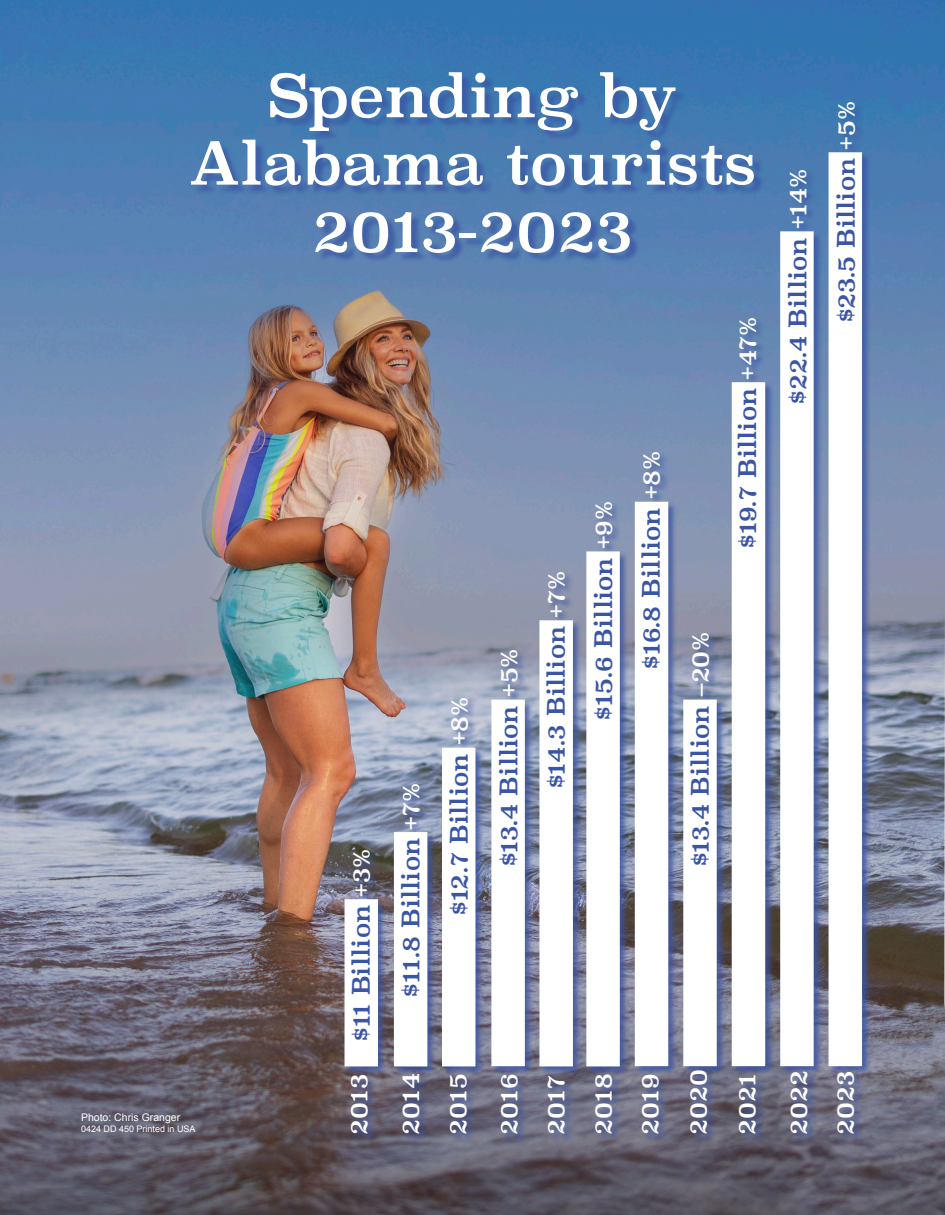
<style>
.page{position:relative;width:945px;height:1215px;background:#fff}
.page>*{position:absolute;margin:0;border:0;box-sizing:border-box;transform-origin:0 0}
.t1{font:58.5px/67.3px "Superclarendon";color:#fff;text-align:center}
.t2{font:23.85px/47.2px "Superclarendon";color:#3a55a6}
.t3{font:23.85px/47px "Superclarendon";letter-spacing:.02em;color:#fff}
.t4{font:10.5px "Arial";color:#fff}
.t5{font:9px "Arial";color:#fff}
.s1{color:#fff}
</style>
<div class="page">
<img style="left:0;top:0;width:945px;height:784px">
<svg style="left:0;top:784px;width:945px;height:431px;background:#6e6872"></svg>
<div style="left:343px;top:102px;width:528px;height:1040px;background:#3a54a3;opacity:.8"></div>
<div style="left:345px;top:899px;width:33px;height:167px;background:#fff"></div>
<div style="left:394px;top:832px;width:33px;height:234px;background:#fff"></div>
<div style="left:442px;top:748px;width:33px;height:318px;background:#fff"></div>
<div style="left:491px;top:700px;width:34px;height:366px;background:#fff"></div>
<div style="left:539px;top:620px;width:34px;height:446px;background:#fff"></div>
<div style="left:586px;top:551px;width:34px;height:515px;background:#fff"></div>
<div style="left:635px;top:502px;width:33px;height:564px;background:#fff"></div>
<div style="left:683px;top:700px;width:34px;height:366px;background:#fff"></div>
<div style="left:732px;top:382px;width:33px;height:684px;background:#fff"></div>
<div style="left:780px;top:231px;width:34px;height:835px;background:#fff"></div>
<div style="left:829px;top:152px;width:33px;height:914px;background:#fff"></div>
<div style="left:193px;top:75px;width:572px;height:189px;background:#3a54a3;opacity:.75"></div>
<p class="t1" style="left:189px;top:67px;width:569px">Spending by<br>Alabama tourists</p>
<p class="t1" style="left:312px;top:202px;width:322px">2013-2023</p>
<p class="t2" style="left:724px;top:404px;width:237px;line-height:50.4px;text-indent:-144px;rotate:-90deg">$19.7 Billion <span class="s1">+47%<br></span>$22.4 Billion <span class="s1">+14%</span></p>
<p class="t2" style="left:630px;top:669px;width:219px;rotate:-90deg">$16.8 Billion <span class="s1">+8%</span></p>
<p class="t2" style="left:534px;top:720px;width:220px;text-indent:-69px;rotate:-90deg">$14.3 Billion <span class="s1">+7%<br></span>$15.6 Billion <span class="s1">+9%</span></p>
<p class="t2" style="left:678px;top:866px;width:237px;rotate:-90deg">$13.4 Billion <span class="s1">–20%</span></p>
<p class="t2" style="left:487px;top:866px;width:219px;rotate:-90deg">$13.4 Billion <span class="s1">+5%</span></p>
<p class="t2" style="left:438px;top:915px;width:220px;rotate:-90deg">$12.7 Billion <span class="s1">+8%</span></p>
<p class="t2" style="left:389px;top:997px;width:215px;rotate:-90deg">$11.8 Billion <span class="s1">+7%</span></p>
<p class="t2" style="left:340px;top:1041px;width:194px;rotate:-90deg">$11 Billion <span class="s1">+3%</span></p>
<p class="t2" style="left:824px;top:322px;width:223px;rotate:-90deg">$23.5 Billion <span class="s1">+5%</span></p>
<p class="t4" style="left:81px;top:1111px;width:101px">Photo: Chris Granger</p>
<p class="t5" style="left:81px;top:1123px;width:116px">0424 DD 450 Printed in USA</p>
<p class="t3" style="left:335px;top:1135px;width:64px;line-height:51.6px;rotate:-90deg">2013<br>2014</p>
<p class="t3" style="left:434px;top:1135px;width:63px;line-height:50.8px;rotate:-90deg">2015<br>2016</p>
<p class="t3" style="left:534px;top:1135px;width:63px;text-align:justify;rotate:-90deg">2017<br>2018<br>2019</p>
<p class="t3" style="left:676px;top:1135px;width:68px;line-height:48.4px;rotate:-90deg">2020<br>2021</p>
<p class="t3" style="left:777px;top:1135px;width:67px;line-height:46.5px;rotate:-90deg">2022<br>2023</p>
</div>
